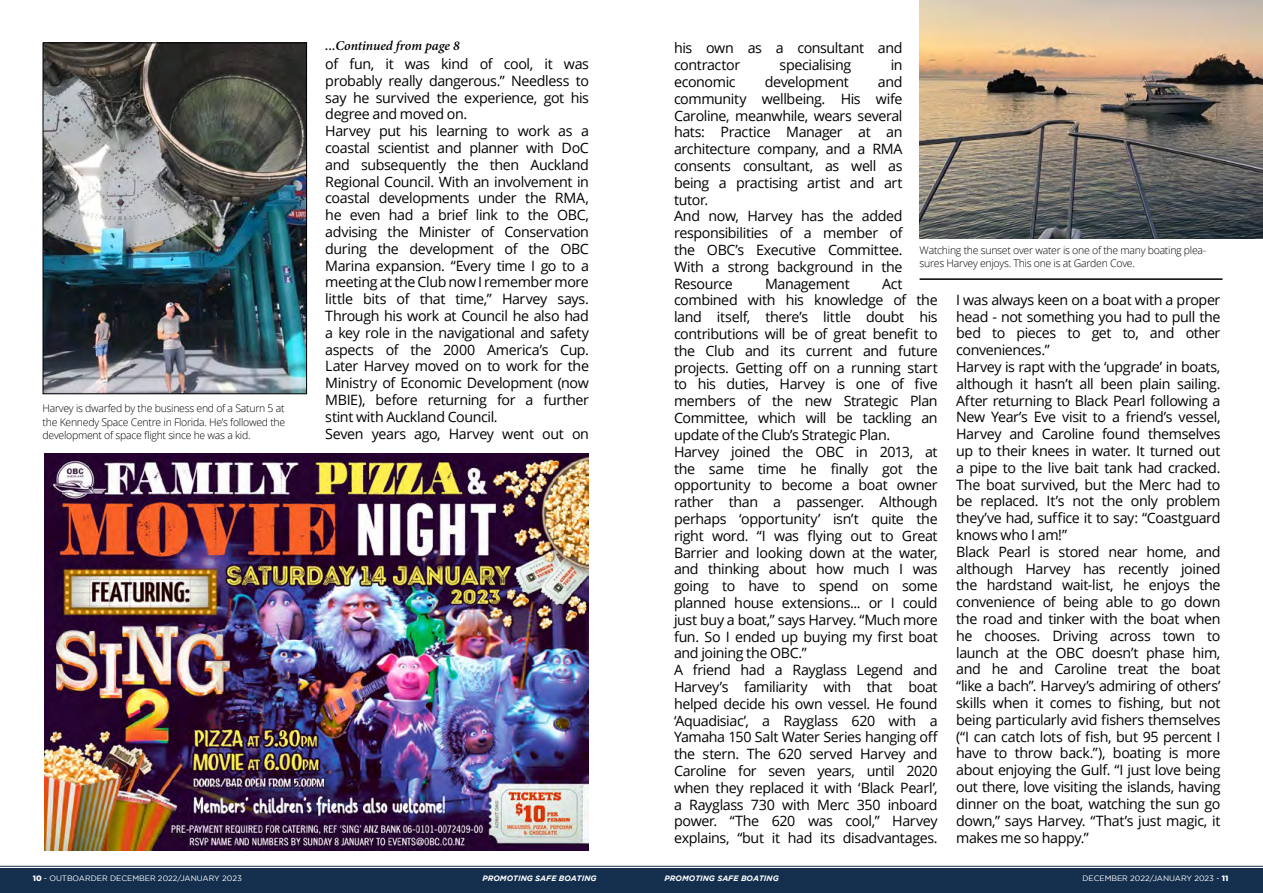
<style>
.page{position:relative;width:1263px;height:893px;background:#fff}
.page>*{position:absolute;margin:0;border:0;box-sizing:border-box;transform-origin:0 0}
.t1{font:14.25px/16.8px "Open Sans";letter-spacing:-.025em;color:#000}
.t2{font:italic 600 13.5px "Minion Pro";letter-spacing:-.005em;color:#000}
.t3{font:300 10.5px/13.5px "Open Sans";letter-spacing:-.025em;color:#000;text-align:justify}
.t4{font:7.8px "Gotham";color:#fff}
.t5{font:italic 700 7.8px "Gotham";color:#fff}
.s1{font-weight:900}
</style>
<div class="page">
<div style="left:0;top:869px;width:1263px;height:24px;background:#142f4e"></div>
<hr style="left:0;top:866px;width:1263px;height:1px;background:#142f4e">
<img style="left:44px;top:453px;width:544px;height:398px">
<img style="left:45px;top:45px;width:260px;height:347px">
<div style="left:43px;top:43px;width:264px;height:351px;border:1px solid #000"></div>
<img style="left:919px;top:0;width:344px;height:238px">
<hr style="left:919px;top:278px;width:303px;height:2px;background:#000">
<p class="t3" style="left:43px;top:402px;width:244px">Harvey is dwarfed by the business end of a Saturn 5 at the Kennedy Space Centre in Florida. He’s followed the development of space flight since he was a kid.</p>
<p class="t2" style="left:325px;top:36px;width:136px">...Continued from page 8</p>
<p class="t1" style="left:325px;top:55px;width:265px">of fun, it was kind of cool, it was probably really dangerous.” Needless to say he survived the experience, got his degree and moved on.<br>Harvey put his learning to work as a coastal scientist and planner with DoC and subsequently the then Auckland Regional Council. With an involvement in coastal developments under the RMA, he even had a brief link to the OBC, advising the Minister of Conservation during the development of the OBC Marina expansion. “Every time I go to a meeting at the Club now I remember more little bits of that time,” Harvey says.<br>Through his work at Council he also had a key role in the navigational and safety aspects of the 2000 America’s Cup.<br>Later Harvey moved on to work for the Ministry of Economic Development (now MBIE), before returning for a further stint with Auckland Council.<br>Seven years ago, Harvey went out on</p>
<p class="t1" style="left:674px;top:40px;width:230px">his own as a consultant and contractor</p>
<p class="t1" style="left:780px;top:56px;width:73px">specialising</p>
<p class="t1" style="left:891px;top:56px;width:13px">in</p>
<p class="t1" style="left:674px;top:73px;width:230px;text-indent:204px">and community wellbeing. His wife<br>Caroline, meanwhile, wears several hats: Practice Manager at an architecture company, and a RMA consents consultant, as well as being a practising artist and art tutor.<br>And now, Harvey has the added responsibilities of a member of the OBC’s Executive Committee.<br>With a strong background in the<br>Resource</p>
<p class="t1" style="left:674px;top:73px;width:63px">economic</p>
<p class="t1" style="left:765px;top:73px;width:86px">development</p>
<p class="t3" style="left:919px;top:243px;width:288px">Watching the sunset over water is one of the many boating plea&shy;sures Harvey enjoys. This one is at Garden Cove.</p>
<p class="t1" style="left:956px;top:291px;width:266px">I was always keen on a boat with a proper head - not something you had to pull the bed to pieces to get to, and other conveniences.”<br>Harvey is rapt with the ‘upgrade’ in boats, although it hasn’t all been plain sailing.<br>After returning to Black Pearl following a New Year’s Eve visit to a friend’s vessel, Harvey and Caroline found themselves up to their knees in water. It turned out a pipe to the live bait tank had cracked.<br>The boat survived, but the Merc had to be replaced. It’s not the only problem they’ve had, suffice it to say: “Coastguard knows who I am!”<br>Black Pearl is stored near home, and although Harvey has recently joined the hardstand wait-list, he enjoys the convenience of being able to go down the road and tinker with the boat when he chooses. Driving across town to launch at the OBC doesn’t phase him, and he and Caroline treat the boat “like a bach”. Harvey’s admiring of others’ skills when it comes to fishing, but not being particularly avid fishers themselves (“I can catch lots of fish, but 95 percent I have to throw back.”), boating is more about enjoying the Gulf. “I just love being out there, love visiting the islands, having dinner on the boat, watching the sun go down,” says Harvey. “That’s just magic, it makes me so happy.”</p>
<p class="t1" style="left:674px;top:275px;width:265px;text-indent:208px">Act combined with his knowledge of the land itself, there’s little doubt his contributions will be of great benefit to the Club and its current and future projects. Getting off on a running start to his duties, Harvey is one of five members of the new Strategic Plan Committee, which will be tackling an update of the Club’s Strategic Plan.<br>Harvey joined the OBC in 2013, at the same time he finally got the opportunity to become a boat owner rather than a passenger. Although perhaps ‘opportunity’ isn’t quite the right word. “I was flying out to Great Barrier and looking down at the water, and thinking about how much I was going to have to spend on some planned house extensions... or I could just buy a boat,” says Harvey. “Much more fun. So I ended up buying my first boat and joining the OBC.”<br>A friend had a Rayglass Legend and Harvey’s familiarity with that boat helped decide his own vessel. He found ‘Aquadisiac’, a Rayglass 620 with a Yamaha 150 Salt Water Series hanging off the stern. The 620 served Harvey and Caroline for seven years, until 2020 when they replaced it with ‘Black Pearl’, a Rayglass 730 with Merc 350 inboard power. “The 620 was cool,” Harvey explains, “but it had its disadvantages.</p>
<p class="t1" style="left:765px;top:275px;width:86px">Management</p>
<p class="t4" style="left:33px;top:874px;width:211px"><span class="s1">10</span> - OUTBOARDER DECEMBER 2022/JANUARY 2023</p>
<p class="t5" style="left:482px;top:873px;width:116px">PROMOTING SAFE BOATING</p>
<p class="t5" style="left:665px;top:873px;width:116px">PROMOTING SAFE BOATING</p>
<p class="t4" style="left:1082px;top:874px;width:148px">DECEMBER 2022/JANUARY 2023 - <span class="s1">11</span></p>
</div>
